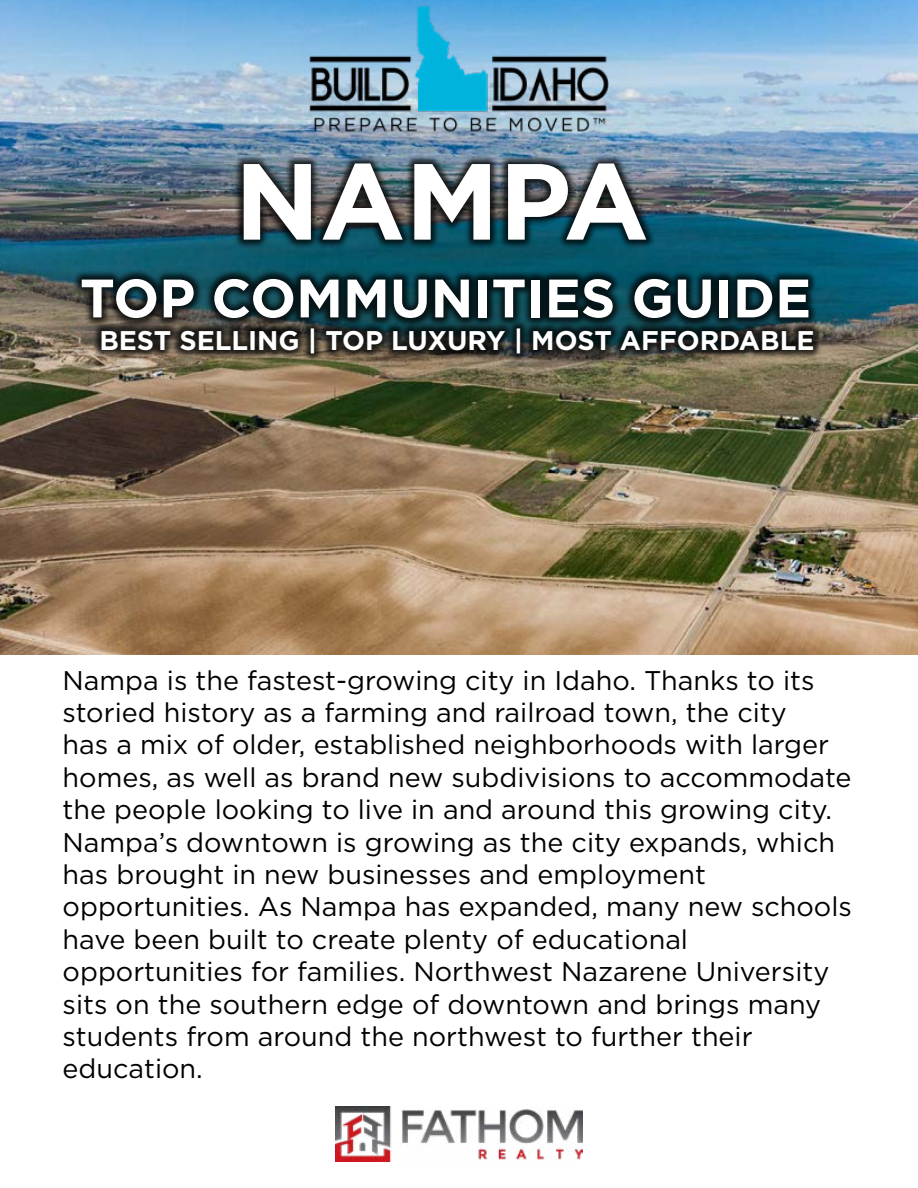
<style>
.page{position:relative;width:918px;height:1188px;background:#fff}
.page>*{position:absolute;margin:0;border:0;box-sizing:border-box;transform-origin:0 0}
.t1{font:700 108px "Gotham";color:#fff}
.t2{font:700 54px "Gotham";color:#fff}
.t3{font:27px/32.4px "Gotham";color:#000}
.t4{font:700 27px "Gotham";color:#fff}
</style>
<div class="page">
<img style="left:0;top:0;width:918px;height:654px">
<div style="left:234px;top:156px;width:421px;height:93px;background:#000;opacity:.76"></div>
<div style="left:72px;top:269px;width:746px;height:59px;background:#000;opacity:.76"></div>
<div style="left:93px;top:318px;width:730px;height:44px;background:#000;opacity:.76"></div>
<img style="left:335px;top:1106px;width:248px;height:56px">
<img style="left:290px;top:0;width:338px;height:142px">
<p class="t1" style="left:235px;top:130px;width:416px">NAMPA</p>
<p class="t2" style="left:80px;top:262px;width:733px">TOP COMMUNITIES GUIDE</p>
<p class="t4" style="left:99px;top:322px;width:717px">BEST SELLING | TOP LUXURY | MOST AFFORDABLE</p>
<p class="t3" style="left:63px;top:663px;width:790px">Nampa is the fastest-growing city in Idaho. Thanks to its storied history as a farming and railroad town, the city<br>has a mix of older, established neighborhoods with larger homes, as well as brand new subdivisions to accommodate the people looking to live in and around this growing city.<br>Nampa’s downtown is growing as the city expands, which has brought in new businesses and employment</p>
<p class="t3" style="left:63px;top:890px;width:791px">opportunities. As Nampa has expanded, many new schools have been built to create plenty of educational</p>
<p class="t3" style="left:63px;top:955px;width:768px">opportunities for families. Northwest Nazarene University sits on the southern edge of downtown and brings many students from around the northwest to further their</p>
<p class="t3" style="left:63px;top:1052px;width:142px">education.</p>
</div>
